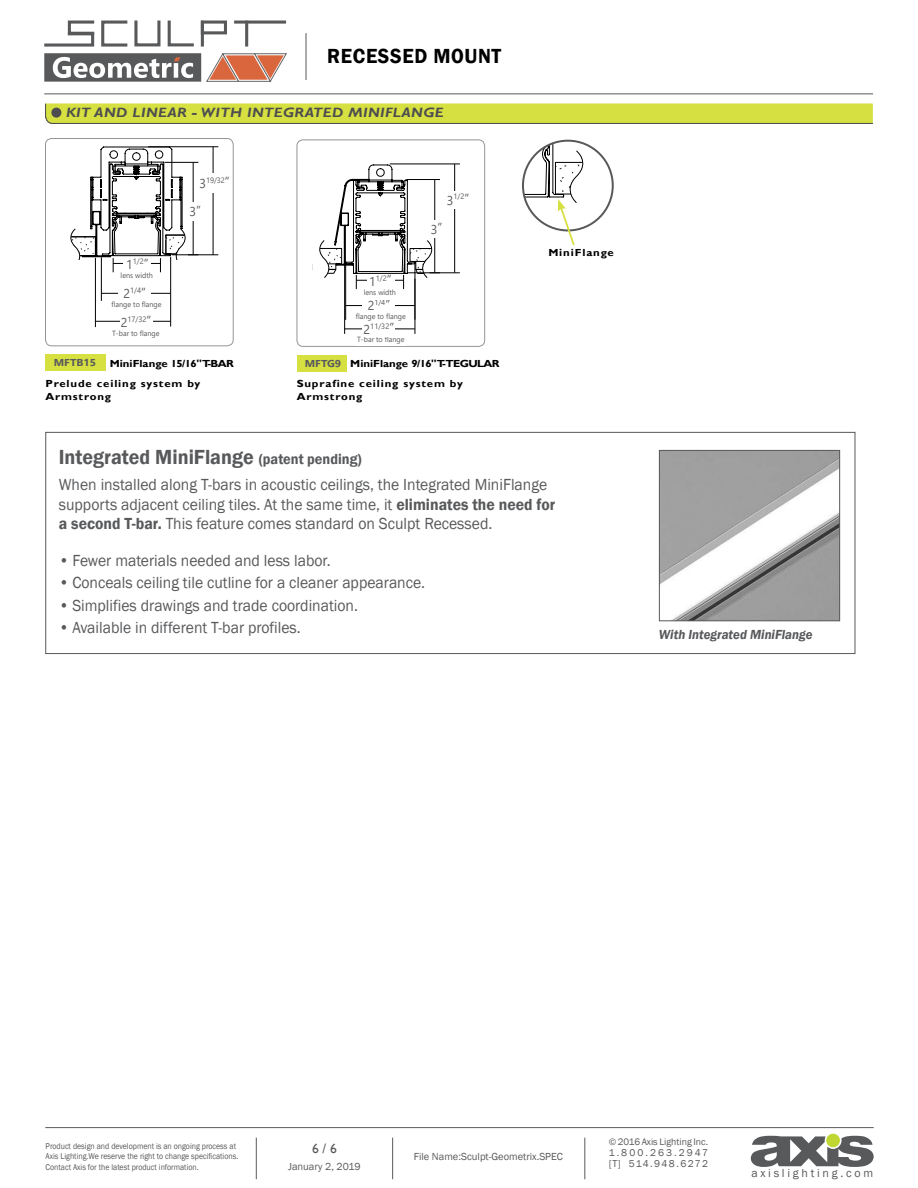
<style>
.page{position:relative;width:918px;height:1188px;background:#fff}
.page>*{position:absolute;margin:0;border:0;box-sizing:border-box;transform-origin:0 0}
.t1{font:600 21px "Franklin Gothic";color:#58595b;scale:.95 1}
.t2{font:600 21px "Franklin Gothic";letter-spacing:.03em;color:#000;scale:.95 1}
.t3{font:16.5px/19.5px "Franklin Gothic";color:#58595b;scale:.95 1}
.t4{font:italic 700 13.5px "Gill Sans";letter-spacing:.03em;color:#4d4d4f;scale:1.11 1}
.t5{font:italic 600 13.5px "Franklin Gothic";color:#58595b;scale:.95 1}
.t6{font:13.5px "Gill Sans";color:#58595b}
.t7{font:12.9px "Segoe UI";color:#58595b;scale:.96 1}
.t8{font:12px "Franklin Gothic";letter-spacing:.225em;color:#58595b}
.t9{font:10.5px "Franklin Gothic";color:#58595b}
.t10{font:700 10.2px/20.7px "Gill Sans";letter-spacing:.075em;color:#000;scale:1.11 1}
.t11{font:10.2px/11.2px "Franklin Gothic";letter-spacing:.14em;color:#58595b}
.t12{font:700 10.2px "Gill Sans";letter-spacing:-.01em;color:#000;scale:1.11 1}
.t13{font:700 10.05px "Segoe UI";color:#58595b;scale:1.1 1}
.t14{font:9.75px "Franklin Gothic";color:#58595b}
.t15{font:8.7px/10.5px "Franklin Gothic";color:#58595b;scale:.9 1}
.t16{font:7.8px "Segoe UI";color:#58595b;scale:.96 1}
.t17{font:7.8px "Segoe UI";color:#58595b;scale:.95 1}
.t18{font:7.5px "Segoe UI";color:#58595b;scale:.96 1}
.s1{font-size:12.9px}
.s2{font-family:"Segoe UI";font-size:10.05px;color:#58595b}
.s3{font-size:15px}
.s4{font-weight:600}
</style>
<div class="page">
<hr style="left:44px;top:93px;width:829px;height:1px;background:#58595b">
<hr style="left:306px;top:33px;width:1px;height:47px;background:#58595b">
<hr style="left:45px;top:1127px;width:829px;height:1px;background:#58595b">
<hr style="left:585px;top:1138px;width:1px;height:41px;background:#58595b">
<hr style="left:392px;top:1138px;width:1px;height:41px;background:#58595b">
<hr style="left:256px;top:1138px;width:1px;height:41px;background:#58595b">
<svg style="left:751px;top:1136px;width:123px;height:31px"></svg>
<div style="left:827px;top:1134px;width:12px;height:13px;background:#bfd730;border-radius:50%"></div>
<div style="left:827px;top:1134px;width:12px;height:13px;border:1px solid #bfd730;border-radius:50%"></div>
<svg style="left:44px;top:20px;width:243px;height:62px"></svg>
<div style="left:45px;top:432px;width:810px;height:222px;border:1px solid #58595b"></div>
<img style="left:661px;top:452px;width:177px;height:167px">
<div style="left:659px;top:450px;width:181px;height:171px;border:1px solid #58595b"></div>
<svg style="left:45px;top:103px;width:828px;height:21px;background:#cfd845"></svg>
<div style="left:51px;top:108px;width:10px;height:10px;background:#4d4d4f;border-radius:50%"></div>
<div style="left:297px;top:355px;width:50px;height:16px;background:#d6e040"></div>
<div style="left:297px;top:140px;width:188px;height:207px;border:1px solid #939598;border-radius:6px"></div>
<hr style="left:390px;top:164px;width:70px;height:1px;background:#000">
<hr style="left:408px;top:273px;width:52px;height:1px;background:#000">
<hr style="left:454px;top:164px;width:1px;height:109px;background:#000">
<div style="left:440px;top:191px;width:36px;height:18px;background:#fff"></div>
<hr style="left:345px;top:265px;width:1px;height:55px;background:#000">
<hr style="left:346px;top:305px;width:69px;height:1px;background:#000">
<div style="left:363px;top:298px;width:32px;height:15px;background:#fff"></div>
<hr style="left:415px;top:279px;width:1px;height:55px;background:#000">
<hr style="left:344px;top:264px;width:1px;height:70px;background:#000">
<hr style="left:345px;top:329px;width:70px;height:1px;background:#000">
<svg style="left:312px;top:165px;width:131px;height:124px"></svg>
<hr style="left:356px;top:280px;width:48px;height:1px;background:#000">
<div style="left:367px;top:275px;width:27px;height:12px;background:#fff"></div>
<div style="left:45px;top:355px;width:60px;height:16px;background:#d6e040"></div>
<div style="left:45px;top:138px;width:188px;height:208px;border:1px solid #939598;border-radius:6px"></div>
<hr style="left:95px;top:258px;width:1px;height:69px;background:#000">
<hr style="left:95px;top:321px;width:76px;height:1px;background:#000">
<div style="left:120px;top:315px;width:32px;height:14px;background:#fff"></div>
<hr style="left:148px;top:147px;width:70px;height:1px;background:#000">
<hr style="left:172px;top:255px;width:46px;height:1px;background:#000">
<hr style="left:213px;top:147px;width:1px;height:108px;background:#000">
<div style="left:199px;top:173px;width:31px;height:20px;background:#fff"></div>
<hr style="left:170px;top:257px;width:1px;height:70px;background:#000">
<hr style="left:101px;top:257px;width:1px;height:44px;background:#000">
<hr style="left:101px;top:293px;width:70px;height:1px;background:#000">
<div style="left:119px;top:286px;width:32px;height:14px;background:#fff"></div>
<svg style="left:70px;top:147px;width:128px;height:125px"></svg>
<hr style="left:113px;top:263px;width:47px;height:1px;background:#000">
<div style="left:124px;top:258px;width:27px;height:13px;background:#fff"></div>
<svg style="left:523px;top:141px;width:90px;height:105px"></svg>
<div style="left:356px;top:336px;width:50px;height:10px;background:#fff"></div>
<div style="left:363px;top:322px;width:32px;height:14px;background:#fff"></div>
<p class="t2" style="left:327px;top:43px;width:185px">RECESSED MOUNT</p>
<p class="t4" style="left:66px;top:105px;width:342px">KIT AND LINEAR - WITH INTEGRATED MINIFLANGE</p>
<p class="t17" style="left:199px;top:172px;width:33px"><span class="s1">3</span>19/32<span class="s1">”</span></p>
<p class="t16" style="left:126px;top:254px;width:25px"><span class="s1">1</span>1/2<span class="s1">”</span></p>
<p class="t18" style="left:121px;top:268px;width:35px">lens width</p>
<p class="t16" style="left:123px;top:283px;width:25px"><span class="s1">2</span>1/4<span class="s1">”</span></p>
<p class="t18" style="left:112px;top:297px;width:54px">flange to flange</p>
<p class="t18" style="left:112px;top:326px;width:51px">T-bar to flange</p>
<p class="t16" style="left:121px;top:312px;width:33px"><span class="s1">2</span>17/32<span class="s1">”</span></p>
<p class="t7" style="left:189px;top:199px;width:13px">3”</p>
<p class="t13" style="left:54px;top:353px;width:40px">MFTB15</p>
<p class="t10" style="left:45px;top:353px;width:171px;text-indent:64px">MiniFlange 15/16" T-BAR<br>Prelude ceiling system by</p>
<p class="t10" style="left:45px;top:387px;width:61px">Armstrong</p>
<p class="t16" style="left:447px;top:189px;width:25px"><span class="s1">3</span>1/2<span class="s1">”</span></p>
<p class="t16" style="left:369px;top:271px;width:25px"><span class="s1">1</span>1/2<span class="s1">”</span></p>
<p class="t18" style="left:364px;top:285px;width:35px">lens width</p>
<p class="t16" style="left:368px;top:295px;width:25px"><span class="s1">2</span>1/4<span class="s1">”</span></p>
<p class="t18" style="left:356px;top:309px;width:54px">flange to flange</p>
<p class="t16" style="left:364px;top:319px;width:33px"><span class="s1">2</span>11/32<span class="s1">”</span></p>
<p class="t18" style="left:357px;top:332px;width:51px">T-bar to flange</p>
<p class="t7" style="left:431px;top:216px;width:13px">3”</p>
<p class="t12" style="left:305px;top:357px;width:177px"><span class="s2">MFTG9</span> MiniFlange 9/16" T-TEGULAR</p>
<p class="t10" style="left:297px;top:378px;width:151px;line-height:12.8px">Suprafine ceiling system by<br>Armstrong</p>
<p class="t10" style="left:548px;top:242px;width:61px">MiniFlange</p>
<p class="t1" style="left:59px;top:444px;width:320px">Integrated MiniFlange <span class="s3">(patent pending)</span></p>
<p class="t3" style="left:59px;top:475px;width:524px">When installed along T-bars in acoustic ceilings, the Integrated MiniFlange supports adjacent ceiling tiles. At the same time, it <span class="s4">eliminates the need for a second T-bar.</span> This feature comes standard on Sculpt Recessed.</p>
<p class="t3" style="left:59px;top:551px;width:288px">• Fewer materials needed and less labor.</p>
<p class="t3" style="left:59px;top:573px;width:387px">• Conceals ceiling tile cutline for a cleaner appearance.</p>
<p class="t3" style="left:59px;top:596px;width:316px">• Simplifies drawings and trade coordination.</p>
<p class="t3" style="left:59px;top:618px;width:256px">• Available in different T-bar profiles.</p>
<p class="t5" style="left:659px;top:626px;width:163px">With Integrated MiniFlange</p>
<p class="t15" style="left:46px;top:1141px;width:216px">Product design and development is an ongoing process at<br>Axis Lighting.We reserve the right to change specifications.<br>Contact Axis for the latest product information.</p>
<p class="t6" style="left:312px;top:1141px;width:26px">6 / 6</p>
<p class="t9" style="left:288px;top:1160px;width:74px">January 2, 2019</p>
<p class="t9" style="left:414px;top:1150px;width:151px">File Name:Sculpt-Geometrix.SPEC</p>
<p class="t14" style="left:609px;top:1136px;width:101px">© 2016 Axis Lighting Inc.</p>
<p class="t11" style="left:609px;top:1147px;width:101px">1.800.263.2947 [T] 514.948.6272</p>
<p class="t8" style="left:751px;top:1165px;width:123px">axislighting.com</p>
</div>
